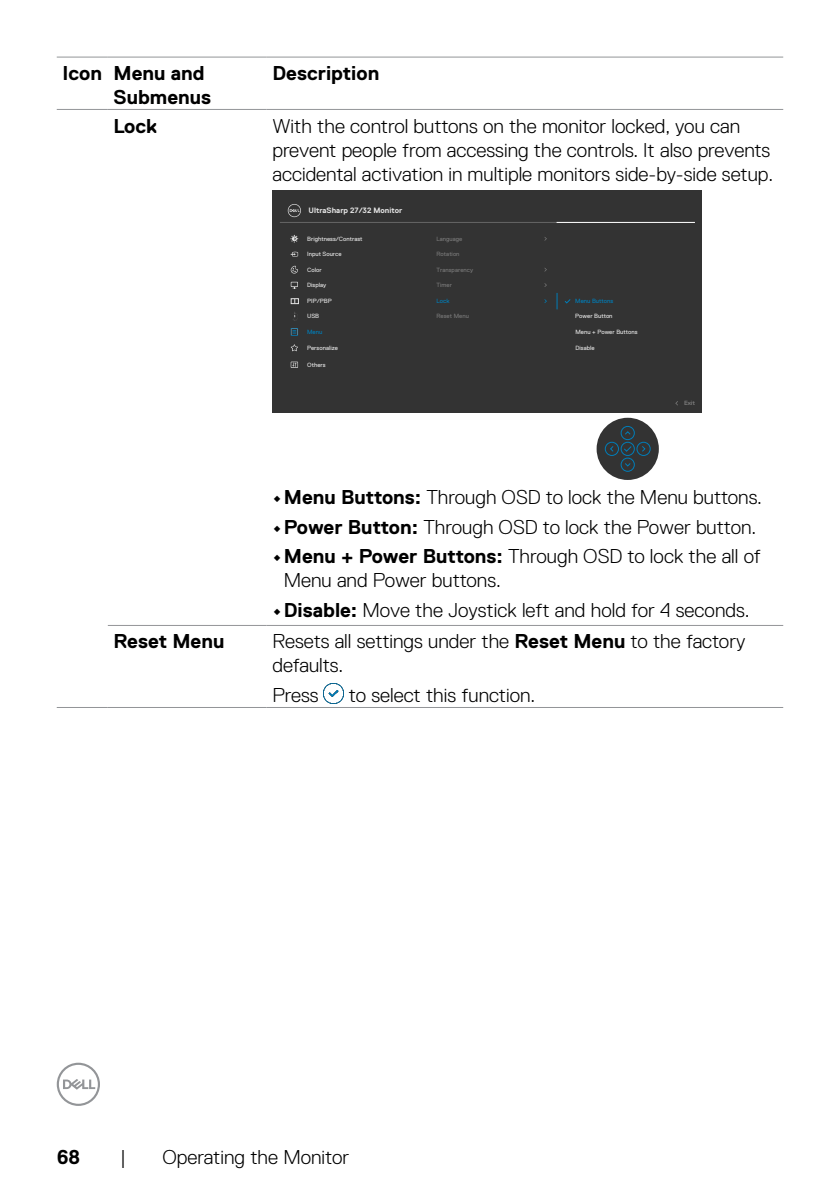
<style>
.page{position:relative;width:840px;height:1191px;background:#fff}
.page>*{position:absolute;margin:0;border:0;box-sizing:border-box;transform-origin:0 0}
.Table_Paragraph{font:300 20px/24px "Dell Replica";color:#000}
.Table_Head{font:700 20px/24px "Dell Replica";color:#000}
.Table_Paragraph-Inde{font:700 20px "Dell Replica";color:#000}
.t1{font:700 7.8px "Dell Replica";color:#e4e4e4}
.t2{font:6.2px "Dell Replica";color:#e4e4e4}
.t3{font:6.2px "Dell Replica";color:#777}
.t4{font:6.2px "Dell Replica";color:#007db8}
.t5{font:700 6.2px "Dell Replica";color:#777}
.s1{font-weight:700}
</style>
<div class="page">
<svg style="left:57px;top:1062px;width:43px;height:44px"></svg>
<hr style="left:57px;top:57px;width:51px;height:1px;background:#939598">
<hr style="left:108px;top:57px;width:158px;height:1px;background:#939598">
<hr style="left:266px;top:57px;width:516px;height:1px;background:#939598">
<hr style="left:57px;top:109px;width:51px;height:1px;background:#939598">
<hr style="left:108px;top:109px;width:158px;height:1px;background:#939598">
<hr style="left:266px;top:109px;width:516px;height:1px;background:#939598">
<hr style="left:108px;top:625px;width:158px;height:1px;background:#939598">
<hr style="left:266px;top:625px;width:516px;height:1px;background:#939598">
<hr style="left:57px;top:707px;width:51px;height:1px;background:#939598">
<hr style="left:108px;top:707px;width:158px;height:1px;background:#939598">
<hr style="left:266px;top:707px;width:516px;height:1px;background:#939598">
<div style="left:272px;top:190px;width:430px;height:222px;background:#333"></div>
<div style="left:596px;top:418px;width:62px;height:62px;background:#333;border-radius:50%"></div>
<div style="left:620px;top:442px;width:14px;height:14px;border:1px solid #007db8;border-radius:50%"></div>
<div style="left:620px;top:458px;width:14px;height:13px;border:1px solid #007db8;border-radius:50%"></div>
<div style="left:620px;top:426px;width:14px;height:14px;border:1px solid #007db8;border-radius:50%"></div>
<div style="left:604px;top:442px;width:14px;height:14px;border:1px solid #007db8;border-radius:50%"></div>
<div style="left:636px;top:442px;width:14px;height:14px;border:1px solid #007db8;border-radius:50%"></div>
<svg style="left:625px;top:463px;width:5px;height:4px"></svg>
<svg style="left:625px;top:431px;width:5px;height:4px"></svg>
<svg style="left:642px;top:446px;width:3px;height:6px"></svg>
<svg style="left:622px;top:445px;width:10px;height:7px"></svg>
<svg style="left:556px;top:293px;width:1px;height:16px"></svg>
<svg style="left:564px;top:299px;width:7px;height:5px"></svg>
<hr style="left:280px;top:222px;width:414px;height:1px;background:#666">
<hr style="left:556px;top:222px;width:138px;height:1px;background:#fff">
<svg style="left:290px;top:252px;width:8px;height:5px"></svg>
<svg style="left:290px;top:328px;width:8px;height:8px"></svg>
<svg style="left:291px;top:329px;width:6px;height:6px"></svg>
<svg style="left:291px;top:282px;width:6px;height:7px"></svg>
<svg style="left:290px;top:265px;width:8px;height:9px"></svg>
<svg style="left:290px;top:235px;width:8px;height:7px"></svg>
<svg style="left:290px;top:298px;width:9px;height:6px"></svg>
<svg style="left:290px;top:344px;width:8px;height:7px"></svg>
<svg style="left:290px;top:361px;width:8px;height:7px"></svg>
<svg style="left:291px;top:362px;width:6px;height:5px"></svg>
<svg style="left:287px;top:204px;width:14px;height:13px"></svg>
<img style="left:324px;top:683px;width:19px;height:20px">
<p class="Table_Head" style="left:62px;top:61px;width:41px">Icon</p>
<p class="Table_Head" style="left:113px;top:61px;width:99px">Menu and<br>Submenus</p>
<p class="Table_Head" style="left:272px;top:61px;width:108px">Description</p>
<p class="Table_Paragraph-Inde" style="left:113px;top:115px;width:45px">Lock</p>
<p class="Table_Paragraph" style="left:272px;top:114px;width:502px">With the control buttons on the monitor locked, you can prevent people from accessing the controls. It also prevents accidental activation in multiple monitors side-by-side setup.</p>
<p class="t1" style="left:308px;top:206px;width:95px">UltraSharp 27/32 Monitor</p>
<p class="t2" style="left:307px;top:235px;width:57px">Brightness/Contrast</p>
<p class="t2" style="left:307px;top:250px;width:36px">Input Source</p>
<p class="t2" style="left:307px;top:266px;width:16px">Color</p>
<p class="t2" style="left:307px;top:281px;width:21px">Display</p>
<p class="t2" style="left:307px;top:297px;width:26px">PIP/PBP</p>
<p class="t2" style="left:307px;top:312px;width:14px">USB</p>
<p class="t4" style="left:307px;top:328px;width:17px">Menu</p>
<p class="t2" style="left:307px;top:344px;width:32px">Personalize</p>
<p class="t2" style="left:307px;top:361px;width:20px">Others</p>
<p class="t3" style="left:436px;top:235px;width:27px">Language</p>
<p class="t3" style="left:436px;top:250px;width:25px">Rotation</p>
<p class="t3" style="left:436px;top:266px;width:38px">Transparency</p>
<p class="t3" style="left:436px;top:281px;width:17px">Timer</p>
<p class="t4" style="left:436px;top:297px;width:14px">Lock</p>
<p class="t3" style="left:436px;top:312px;width:34px">Reset Menu</p>
<p class="t4" style="left:575px;top:297px;width:39px">Menu Buttons</p>
<p class="t2" style="left:575px;top:312px;width:39px">Power Button</p>
<p class="t2" style="left:575px;top:328px;width:64px">Menu + Power Buttons</p>
<p class="t2" style="left:575px;top:344px;width:21px">Disable</p>
<p class="t5" style="left:683px;top:400px;width:13px">Exit</p>
<p class="Table_Paragraph" style="left:272px;top:485px;width:491px"><span class="s1">•Menu Buttons:</span> Through OSD to lock the Menu buttons.</p>
<p class="Table_Paragraph" style="left:272px;top:515px;width:485px"><span class="s1">•Power Button:</span> Through OSD to lock the Power button.</p>
<p class="Table_Paragraph" style="left:283px;top:544px;width:478px;text-indent:-11px"><span class="s1">•Menu + Power Buttons:</span> Through OSD to lock the all of<br>Menu and Power buttons.</p>
<p class="Table_Paragraph" style="left:272px;top:598px;width:478px"><span class="s1">•Disable:</span> Move the Joystick left and hold for 4 seconds.</p>
<p class="Table_Paragraph-Inde" style="left:113px;top:630px;width:112px">Reset Menu</p>
<p class="Table_Paragraph" style="left:272px;top:629px;width:474px">Resets all settings under the <span class="s1">Reset Menu</span> to the factory defaults.</p>
<p class="Table_Paragraph" style="left:272px;top:683px;width:48px">Press</p>
<p class="Table_Paragraph" style="left:349px;top:683px;width:188px">to select this function.</p>
<p class="Table_Head" style="left:57px;top:1145px;width:25px">68</p>
<p class="Table_Paragraph" style="left:120px;top:1145px;width:7px">|</p>
<p class="Table_Paragraph" style="left:162px;top:1145px;width:188px">Operating the Monitor</p>
</div>
